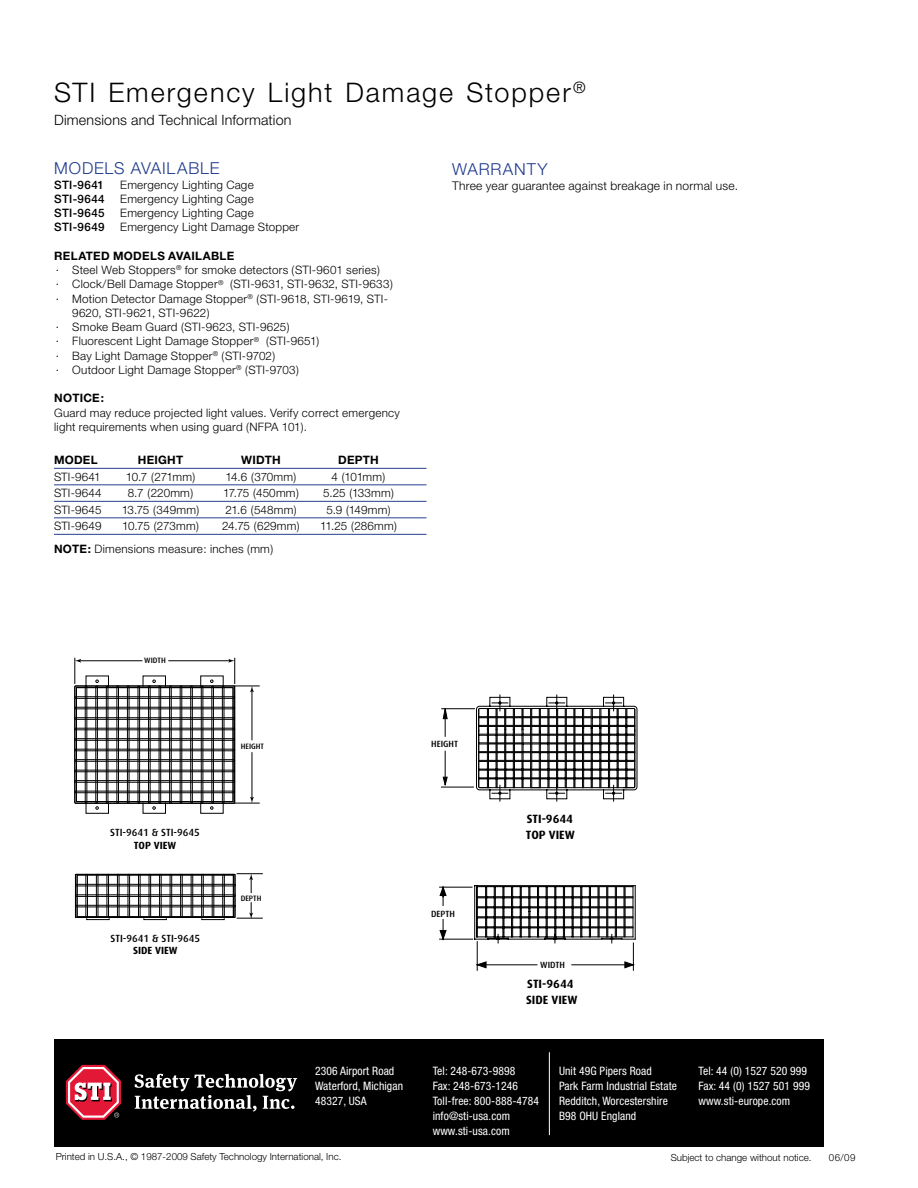
<style>
.page{position:relative;width:918px;height:1188px;background:#fff}
.page>*{position:absolute;margin:0;border:0;box-sizing:border-box;transform-origin:0 0}
.t1{font:300 27px "Helvetica Neue";letter-spacing:.07em;color:#000}
.t2{font:300 16.5px "Helvetica Neue";letter-spacing:.055em;color:#1e398d}
.t3{font:300 14.25px "Helvetica Neue";letter-spacing:.015em;color:#000}
.t4{font:300 12px "Helvetica Neue";letter-spacing:.02em;color:#000}
.t5{font:700 12px "Dax";color:#000}
.t6{font:300 11.7px/14.2px "Helvetica Neue";letter-spacing:.02em;color:#000}
.t7{font:condensed 11.7px/15px "Helvetica Neue";letter-spacing:.01em;color:#fff}
.t8{font:700 11.7px "Helvetica Neue";letter-spacing:.025em;color:#000}
.t9{font:500 11.7px "Helvetica Neue";letter-spacing:.025em;color:#000}
.t10{font:300 11.7px "Helvetica Neue";letter-spacing:-.02em;color:#000}
.t11{font:500 10.35px "Dax";color:#000}
.t12{font:700 10.35px "Dax";color:#000}
.t13{font:300 9.75px "Helvetica Neue";color:#000}
.t14{font:500 9px "Dax";color:#000}
.t15{font:500 7.8px "Dax";color:#000}
.s1{font-weight:700}
</style>
<div class="page">
<div style="left:54px;top:1040px;width:770px;height:108px;background:#000"></div>
<hr style="left:549px;top:1052px;width:1px;height:83px;background:#fff">
<svg style="left:135px;top:1074px;width:162px;height:38px"></svg>
<svg style="left:66px;top:1065px;width:55px;height:55px"></svg>
<hr style="left:54px;top:468px;width:373px;height:1px;background:#25408f">
<hr style="left:54px;top:484px;width:373px;height:1px;background:#25408f">
<hr style="left:54px;top:501px;width:373px;height:1px;background:#25408f">
<hr style="left:54px;top:517px;width:373px;height:1px;background:#25408f">
<hr style="left:54px;top:534px;width:373px;height:1px;background:#25408f">
<svg style="left:443px;top:776px;width:5px;height:11px"></svg>
<hr style="left:475px;top:885px;width:160px;height:1px;background:#000">
<hr style="left:477px;top:886px;width:156px;height:1px;background:#000">
<hr style="left:477px;top:896px;width:156px;height:1px;background:#000">
<hr style="left:477px;top:898px;width:156px;height:1px;background:#000">
<hr style="left:475px;top:939px;width:160px;height:1px;background:#000">
<hr style="left:477px;top:937px;width:156px;height:1px;background:#000">
<hr style="left:477px;top:906px;width:156px;height:1px;background:#000">
<hr style="left:477px;top:916px;width:156px;height:1px;background:#000">
<hr style="left:477px;top:927px;width:156px;height:1px;background:#000">
<hr style="left:477px;top:908px;width:156px;height:1px;background:#000">
<hr style="left:477px;top:918px;width:156px;height:1px;background:#000">
<hr style="left:477px;top:928px;width:156px;height:1px;background:#000">
<hr style="left:477px;top:965px;width:60px;height:1px;background:#000">
<hr style="left:474px;top:886px;width:1px;height:53px;background:#000">
<hr style="left:440px;top:939px;width:33px;height:1px;background:#000">
<svg style="left:439px;top:886px;width:8px;height:55px"></svg>
<hr style="left:440px;top:887px;width:32px;height:1px;background:#000">
<svg style="left:520px;top:887px;width:2px;height:50px"></svg>
<svg style="left:529px;top:887px;width:2px;height:50px"></svg>
<svg style="left:475px;top:887px;width:38px;height:83px"></svg>
<svg style="left:537px;top:887px;width:2px;height:50px"></svg>
<svg style="left:545px;top:887px;width:21px;height:56px"></svg>
<svg style="left:572px;top:887px;width:2px;height:50px"></svg>
<svg style="left:580px;top:887px;width:3px;height:50px"></svg>
<svg style="left:443px;top:709px;width:5px;height:27px"></svg>
<hr style="left:445px;top:751px;width:1px;height:34px;background:#000">
<hr style="left:441px;top:787px;width:32px;height:1px;background:#000">
<hr style="left:572px;top:965px;width:61px;height:1px;background:#000">
<hr style="left:635px;top:886px;width:1px;height:53px;background:#000">
<hr style="left:633px;top:886px;width:1px;height:51px;background:#000">
<svg style="left:589px;top:887px;width:2px;height:50px"></svg>
<svg style="left:598px;top:887px;width:37px;height:83px"></svg>
<hr style="left:442px;top:708px;width:32px;height:1px;background:#000">
<svg style="left:476px;top:695px;width:162px;height:106px"></svg>
<div style="left:426px;top:906px;width:33px;height:13px;background:#fff"></div>
<div style="left:201px;top:918px;width:24px;height:2px;border:1px solid #000"></div>
<div style="left:144px;top:918px;width:23px;height:2px;border:1px solid #000"></div>
<div style="left:86px;top:918px;width:23px;height:2px;border:1px solid #000"></div>
<svg style="left:75px;top:873px;width:188px;height:46px"></svg>
<svg style="left:74px;top:658px;width:186px;height:156px"></svg>
<h1 class="t1" style="left:54px;top:76px;width:533px">STI Emergency Light Damage Stopper<sup>®</sup></h1>
<p class="t3" style="left:54px;top:112px;width:239px">Dimensions and Technical Information</p>
<h2 class="t2" style="left:54px;top:158px;width:14px">mode</h2>
<h2 class="t2" style="left:105px;top:158px;width:115px">lS avai lab le</h2>
<p class="t9" style="left:54px;top:178px;width:51px">STI-9641</p>
<p class="t6" style="left:120px;top:177px;width:135px">Emergency Lighting Cage</p>
<p class="t9" style="left:54px;top:192px;width:52px">STI-9644</p>
<p class="t6" style="left:120px;top:191px;width:135px">Emergency Lighting Cage</p>
<p class="t9" style="left:54px;top:206px;width:52px">STI-9645</p>
<p class="t6" style="left:120px;top:206px;width:135px">Emergency Lighting Cage</p>
<p class="t9" style="left:54px;top:220px;width:52px">STI-9649</p>
<p class="t6" style="left:120px;top:220px;width:181px">Emergency Light Damage Stopper</p>
<p class="t8" style="left:54px;top:248px;width:182px">RELATED MODELS AVAILABLE</p>
<p class="t6" style="left:56px;top:263px;width:326px">· Steel Web Stoppers<sup>®</sup> for smoke detectors (STI-9601 series)</p>
<p class="t6" style="left:56px;top:277px;width:339px">· Clock/Bell Damage Stopper<sup>®</sup> (STI-9631, STI-9632, STI-9633)</p>
<p class="t6" style="left:56px;top:291px;width:334px">· Motion Detector Damage Stopper<sup>®</sup> (STI-9618, STI-9619, STI-</p>
<p class="t6" style="left:72px;top:305px;width:139px">9620, STI-9621, STI-9622)</p>
<p class="t6" style="left:56px;top:320px;width:235px">· Smoke Beam Guard (STI-9623, STI-9625)</p>
<p class="t6" style="left:56px;top:334px;width:265px">· Fluorescent Light Damage Stopper<sup>®</sup> (STI-9651)</p>
<p class="t6" style="left:56px;top:348px;width:221px">· Bay Light Damage Stopper<sup>®</sup> (STI-9702)</p>
<p class="t6" style="left:56px;top:362px;width:245px">· Outdoor Light Damage Stopper<sup>®</sup> (STI-9703)</p>
<p class="t8" style="left:54px;top:391px;width:51px">NOTICE:</p>
<p class="t6" style="left:54px;top:405px;width:347px">Guard may reduce projected light values. Verify correct emergency light requirements when using guard (NFPA 101).</p>
<p class="t8" style="left:54px;top:453px;width:45px">MODEL</p>
<p class="t8" style="left:138px;top:453px;width:47px">HEIGHT</p>
<p class="t8" style="left:241px;top:453px;width:41px">WIDTH</p>
<p class="t8" style="left:338px;top:453px;width:42px">DEPTH</p>
<p class="t6" style="left:54px;top:469px;width:48px">STI-9641</p>
<p class="t6" style="left:126px;top:469px;width:71px">10.7 (271mm)</p>
<p class="t6" style="left:226px;top:469px;width:72px">14.6 (370mm)</p>
<p class="t6" style="left:332px;top:469px;width:55px">4 (101mm)</p>
<p class="t6" style="left:54px;top:486px;width:49px">STI-9644</p>
<p class="t6" style="left:128px;top:486px;width:67px">8.7 (220mm)</p>
<p class="t6" style="left:223px;top:486px;width:77px">17.75 (450mm)</p>
<p class="t6" style="left:323px;top:486px;width:72px">5.25 (133mm)</p>
<p class="t6" style="left:54px;top:502px;width:49px">STI-9645</p>
<p class="t6" style="left:122px;top:502px;width:79px">13.75 (349mm)</p>
<p class="t6" style="left:225px;top:502px;width:73px">21.6 (548mm)</p>
<p class="t6" style="left:326px;top:502px;width:66px">5.9 (149mm)</p>
<p class="t6" style="left:54px;top:519px;width:49px">STI-9649</p>
<p class="t10" style="left:122px;top:519px;width:78px">10.75 (273mm)</p>
<p class="t6" style="left:222px;top:519px;width:79px">24.75 (629mm)</p>
<p class="t6" style="left:320px;top:519px;width:78px">11.25 (286mm)</p>
<p class="t6" style="left:54px;top:542px;width:221px"><span class="s1">NOTE:</span> Dimensions measure: inches (mm)</p>
<h2 class="t2" style="left:452px;top:159px;width:14px">warra</h2>
<h2 class="t2" style="left:514px;top:159px;width:25px">nty</h2>
<p class="t4" style="left:452px;top:179px;width:287px">Three year guarantee against breakage in normal use.</p>
<p class="t15" style="left:144px;top:656px;width:23px">WIDTH</p>
<p class="t11" style="left:110px;top:827px;width:91px">STI-9641 &amp; STI-9645</p>
<p class="t12" style="left:134px;top:839px;width:44px">TOP VIEW</p>
<p class="t11" style="left:110px;top:932px;width:91px">STI-9641 &amp; STI-9645</p>
<p class="t12" style="left:133px;top:945px;width:46px">SIDE VIEW</p>
<p class="t15" style="left:241px;top:742px;width:25px">HEIGHT</p>
<p class="t15" style="left:241px;top:894px;width:22px">DEPTH</p>
<p class="t14" style="left:431px;top:739px;width:28px">HEIGHT</p>
<p class="t14" style="left:431px;top:909px;width:25px">DEPTH</p>
<p class="t5" style="left:527px;top:812px;width:48px">STI-9644</p>
<p class="t5" style="left:526px;top:828px;width:51px">TOP VIEW</p>
<p class="t14" style="left:540px;top:960px;width:26px">WIDTH</p>
<p class="t5" style="left:527px;top:977px;width:48px">STI-9644</p>
<p class="t5" style="left:526px;top:994px;width:53px">SIDE VIEW</p>
<p class="t7" style="left:315px;top:1063px;width:90px">2306 Airport Road<br>Waterford, Michigan<br>48327, USA</p>
<p class="t7" style="left:433px;top:1063px;width:108px">Tel: 248-673-9898<br>Fax: 248-673-1246<br>Toll-free: 800-888-4784 info@sti-usa.com www.sti-usa.com</p>
<p class="t7" style="left:559px;top:1063px;width:120px">Unit 49G Pipers Road<br>Park Farm Industrial Estate<br>Redditch, Worcestershire<br>B98 OHU England</p>
<p class="t7" style="left:699px;top:1063px;width:113px">Tel: 44 (0) 1527 520 999<br>Fax: 44 (0) 1527 501 999 www.sti-europe.com</p>
<p class="t13" style="left:671px;top:1151px;width:142px">Subject to change without notice.</p>
<p class="t13" style="left:829px;top:1151px;width:28px">06/09</p>
<p class="t13" style="left:56px;top:1150px;width:287px">Printed in U.S.A., © 1987-2009 Safety Technology International, Inc.</p>
</div>
